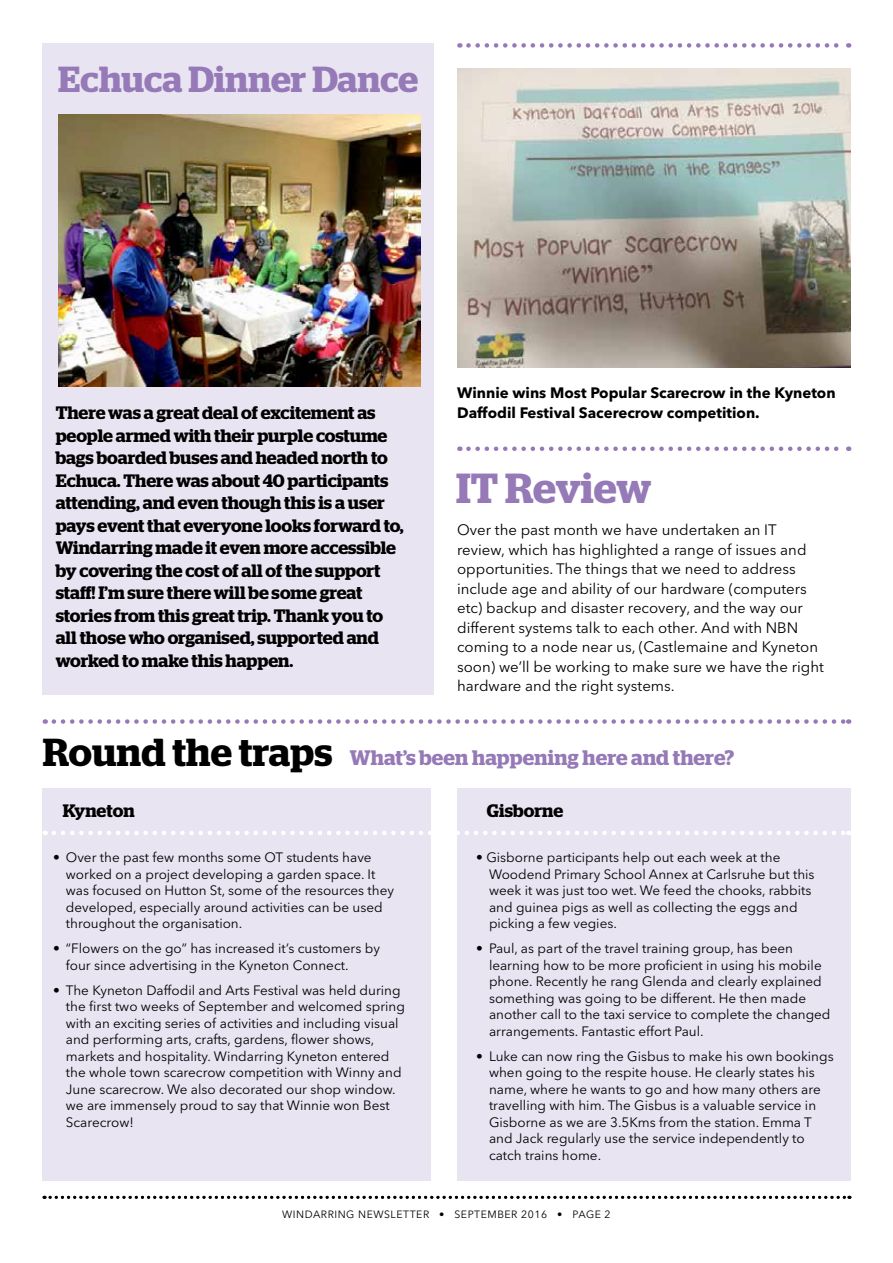
<style>
.page{position:relative;width:893px;height:1263px;background:#fff}
.page>*{position:absolute;margin:0;border:0;box-sizing:border-box;transform-origin:0 0}
.t1{font:600 42px "Stag";color:#9679b7}
.t2{font:600 39px "Stag";letter-spacing:.005em;color:#000}
.t3{font:600 36.15px "Stag";color:#9679b7}
.t4{font:600 21px "Stag";letter-spacing:.01em;color:#9679b7}
.t5{font:600 18px/22.5px "Stag";color:#000}
.t6{font:15px/19.5px "Avenir Next LT Pro";color:#000}
.t7{font:700 15px/19.5px "Avenir Next LT Pro";color:#000}
.t8{font:13.5px/16.5px "Avenir Next LT Pro";color:#000}
.t9{font:10.5px "Avenir Next LT Pro";letter-spacing:.05em;color:#000}
</style>
<div class="page">
<div style="left:43px;top:43px;width:391px;height:652px;background:#e9e4f2"></div>
<div style="left:43px;top:789px;width:388px;height:392px;background:#e9e4f2"></div>
<div style="left:457px;top:789px;width:186px;height:392px;background:#e9e4f2"></div>
<div style="left:643px;top:789px;width:207px;height:392px;background:#e9e4f2"></div>
<svg style="left:54px;top:831px;width:795px;height:4px"></svg>
<svg style="left:54px;top:719px;width:795px;height:5px"></svg>
<svg style="left:468px;top:43px;width:381px;height:5px"></svg>
<svg style="left:468px;top:446px;width:381px;height:5px"></svg>
<svg style="left:44px;top:1196px;width:806px;height:3px"></svg>
<img style="left:58px;top:115px;width:363px;height:272px">
<img style="left:457px;top:69px;width:393px;height:299px">
<h3 class="t3" style="left:58px;top:58px;width:361px">Echuca Dinner Dance</h3>
<p class="t5" style="left:56px;top:402px;width:349px">There was a great deal of excitement as people armed with their purple costume bags boarded buses and headed north to Echuca. There was about 40 participants attending, and even though this is a user pays event that everyone looks forward to, Windarring made it even more accessible by covering the cost of all of the support staff! I’m sure there will be some great stories from this great trip. Thank you to all those who organised, supported and worked to make this happen.</p>
<p class="t7" style="left:457px;top:383px;width:380px">Winnie wins Most Popular Scarecrow in the Kyneton<br>Daffodil Festival Sacerecrow competition.</p>
<h1 class="t1" style="left:456px;top:464px;width:197px">IT Review</h1>
<p class="t6" style="left:457px;top:520px;width:368px">Over the past month we have undertaken an IT review, which has highlighted a range of issues and opportunities. The things that we need to address include age and ability of our hardware (computers etc) backup and disaster recovery, and the way our different systems talk to each other. And with NBN coming to a node near us, (Castlemaine and Kyneton soon) we’ll be working to make sure we have the right hardware and the right systems.</p>
<h2 class="t2" style="left:43px;top:729px;width:291px">Round the traps</h2>
<h3 class="t4" style="left:350px;top:745px;width:386px">What’s been happening here and there?</h3>
<h3 class="t5" style="left:63px;top:800px;width:73px">Kyneton</h3>
<h3 class="t5" style="left:487px;top:800px;width:78px">Gisborne</h3>
<p class="t8" style="left:66px;top:849px;width:330px;text-indent:-13px">• Over the past few months some OT students have worked on a project developing a garden space. It was focused on Hutton St, some of the resources they developed, especially around activities can be used throughout the organisation.</p>
<p class="t8" style="left:66px;top:940px;width:316px;text-indent:-13px">• “Flowers on the go” has increased it’s customers by four since advertising in the Kyneton Connect.</p>
<p class="t8" style="left:66px;top:982px;width:341px;text-indent:-13px">• The Kyneton Daffodil and Arts Festival was held during the first two weeks of September and welcomed spring with an exciting series of activities and including visual and performing arts, crafts, gardens, flower shows, markets and hospitality. Windarring Kyneton entered the whole town scarecrow competition with Winny and June scarecrow. We also decorated our shop window. we are immensely proud to say that Winnie won Best Scarecrow!</p>
<p class="t8" style="left:489px;top:849px;width:327px;text-indent:-13px">• Gisborne participants help out each week at the Woodend Primary School Annex at Carlsruhe but this week it was just too wet. We feed the chooks, rabbits and guinea pigs as well as collecting the eggs and picking a few vegies.</p>
<p class="t8" style="left:489px;top:940px;width:343px;text-indent:-13px">• Paul, as part of the travel training group, has been learning how to be more proficient in using his mobile phone. Recently he rang Glenda and clearly explained something was going to be different. He then made another call to the taxi service to complete the changed arrangements. Fantastic effort Paul.</p>
<p class="t8" style="left:489px;top:1048px;width:346px;text-indent:-13px">• Luke can now ring the Gisbus to make his own bookings when going to the respite house. He clearly states his name, where he wants to go and how many others are travelling with him. The Gisbus is a valuable service in Gisborne as we are 3.5Kms from the station. Emma T and Jack regularly use the service independently to catch trains home.</p>
<p class="t9" style="left:282px;top:1208px;width:330px">WINDARRING NEWSLETTER • SEPTEMBER 2016 • PAGE 2</p>
</div>
